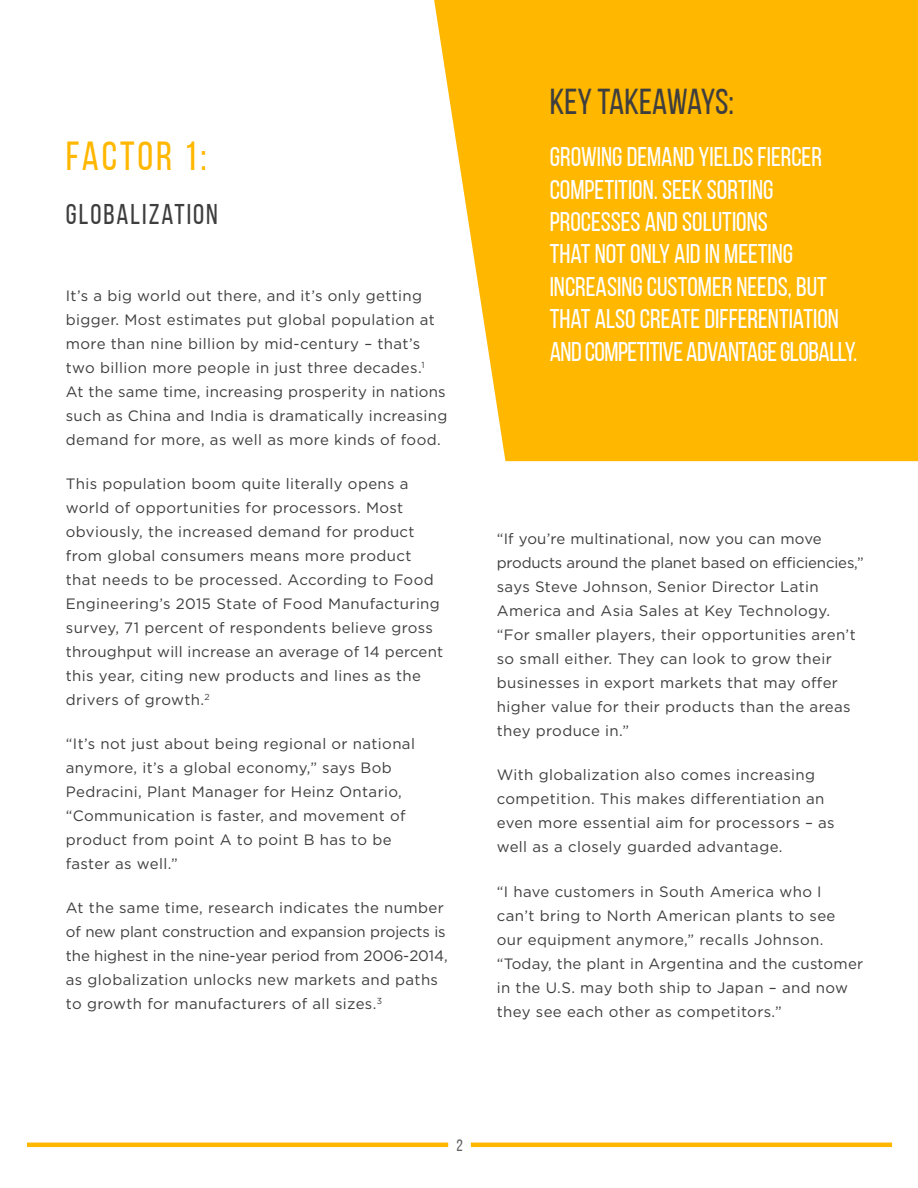
<style>
.page{position:relative;width:918px;height:1188px;background:#fff}
.page>*{position:absolute;margin:0;border:0;box-sizing:border-box;transform-origin:0 0}
.t1{font:40.5px "Bebas Neue";letter-spacing:.07em;color:#ffb700}
.t2{font:36px "Bebas Neue";letter-spacing:-.005em;color:#3e3e3f}
.t3{font:28.5px "Bebas Neue";letter-spacing:.07em;color:#3e3e3f}
.t4{font:27px/32.4px "Bebas Neue";color:#fff}
.t5{font:16.5px "Bebas Neue";color:#5f5f5f}
.t6{font:15px/24px "Gotham";letter-spacing:.025em;color:#3e3e3f}
</style>
<div class="page">
<svg style="left:434px;top:0;width:484px;height:461px;background:#ffbd15"></svg>
<hr style="left:27px;top:1143px;width:421px;height:4px;background:#ffb700">
<hr style="left:471px;top:1143px;width:421px;height:4px;background:#ffb700">
<p class="t1" style="left:66px;top:134px;width:142px">FACTOR 1:</p>
<p class="t3" style="left:66px;top:199px;width:154px">GLOBALIZATION</p>
<p class="t6" style="left:66px;top:283px;width:383px">It’s a big world out there, and it’s only getting bigger. Most estimates put global population at more than nine billion by mid-century – that’s two billion more people in just three decades.<sup>1<br></sup>At the same time, increasing prosperity in nations such as China and India is dramatically increasing demand for more, as well as more kinds of food.</p>
<p class="t6" style="left:66px;top:471px;width:379px">This population boom quite literally opens a world of opportunities for processors. Most obviously, the increased demand for product from global consumers means more product that needs to be processed. According to Food Engineering’s 2015 State of Food Manufacturing survey, 71 percent of respondents believe gross throughput will increase an average of 14 percent this year, citing new products and lines as the drivers of growth.<sup>2</sup></p>
<p class="t6" style="left:66px;top:732px;width:351px">“It’s not just about being regional or national anymore, it’s a global economy,” says Bob Pedracini, Plant Manager for Heinz Ontario, “Communication is faster, and movement of product from point A to point B has to be faster as well.”</p>
<p class="t6" style="left:66px;top:896px;width:383px">At the same time, research indicates the number of new plant construction and expansion projects is the highest in the nine-year period from 2006-2014, as globalization unlocks new markets and paths to growth for manufacturers of all sizes.<sup>3</sup></p>
<p class="t2" style="left:550px;top:82px;width:186px">KEY TAKEAWAYS:</p>
<p class="t4" style="left:550px;top:140px;width:309px">GROWING DEMAND YIELDS FIERCER<br>COMPETITION. SEEK SORTING<br>PROCESSES AND SOLUTIONS<br>THAT NOT ONLY AID IN MEETING<br>INCREASING CUSTOMER NEEDS, BUT<br>THAT ALSO CREATE DIFFERENTIATION<br>AND COMPETITIVE ADVANTAGE GLOBALLY.</p>
<p class="t6" style="left:497px;top:526px;width:369px">“If you’re multinational, now you can move products around the planet based on efficiencies,” says Steve Johnson, Senior Director Latin America and Asia Sales at Key Technology. “For smaller players, their opportunities aren’t so small either. They can look to grow their businesses in export markets that may offer higher value for their products than the areas they produce in.”</p>
<p class="t6" style="left:497px;top:763px;width:339px">With globalization also comes increasing competition. This makes differentiation an even more essential aim for processors – as well as a closely guarded advantage.</p>
<p class="t6" style="left:497px;top:879px;width:368px">“I have customers in South America who I<br>can’t bring to North American plants to see our equipment anymore,” recalls Johnson. “Today, the plant in Argentina and the customer in the U.S. may both ship to Japan – and now they see each other as competitors.”</p>
<p class="t5" style="left:456px;top:1136px;width:8px">2</p>
</div>
